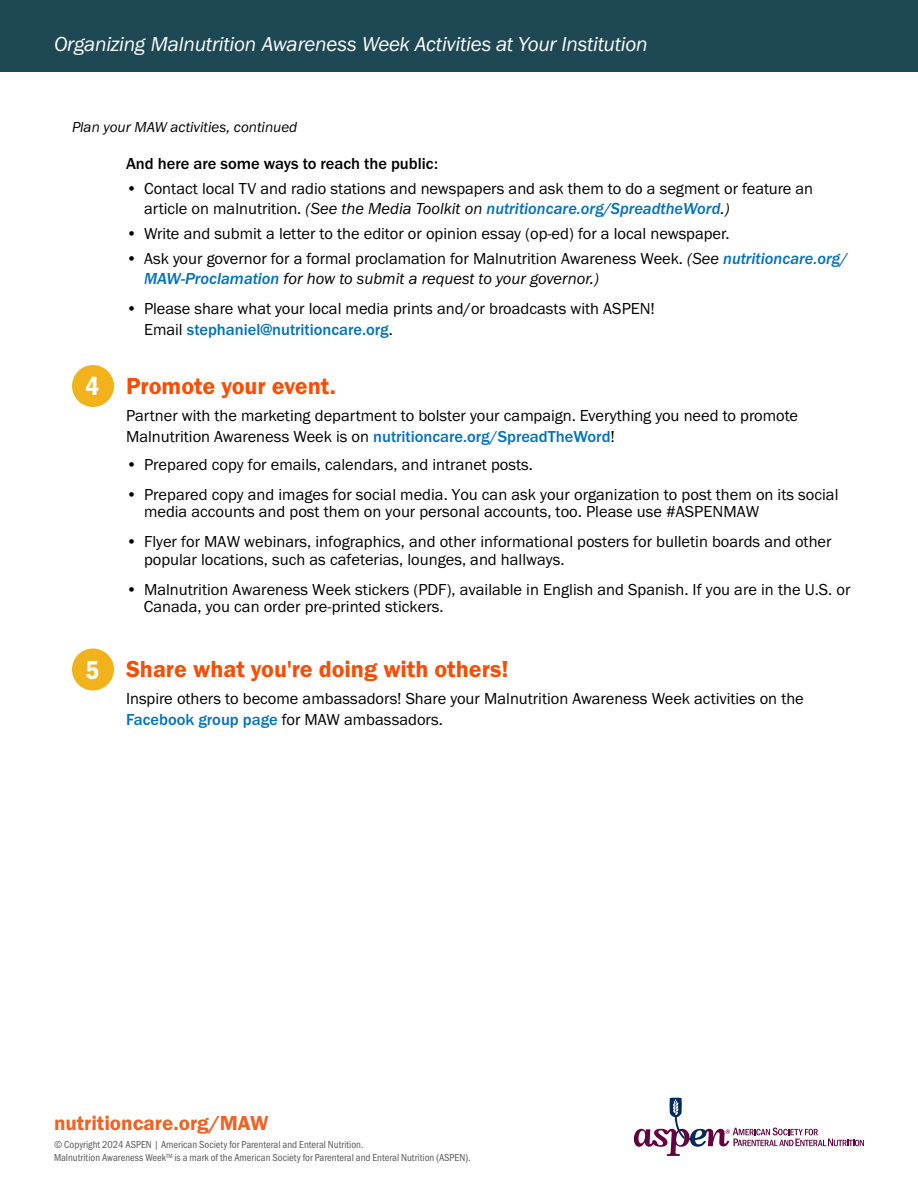
<style>
.page{position:relative;width:918px;height:1188px;background:#fff}
.page>*{position:absolute;margin:0;border:0;box-sizing:border-box;transform-origin:0 0}
.t1{font:24px "Franklin Gothic URW Dem";color:#fc4c02}
.t2{font:21px "Franklin Gothic URW Boo Ita";letter-spacing:-.01em;color:#fff}
.t3{font:21px "Franklin Gothic URW Dem";color:#f16122}
.t4{font:16.5px/17.1px "Franklin Gothic URW Boo";color:#000}
.t5{font:500 16.5px "Franklin Gothic URW";color:#0072bc}
.t6{font:16.5px "Franklin Gothic URW Med Ita";color:#0072bc}
.t7{font:16.5px "Franklin Gothic URW Boo Ita";color:#000}
.t8{font:500 16.5px "Franklin Gothic URW";color:#000}
.t9{font:15px "Franklin Gothic URW Boo Ita";color:#000}
.t10{font:10.5px/12.6px "Franklin Gothic URW Cond";color:#58595b}
.s1{font-family:"Franklin Gothic URW Boo";color:#000}
.s2{font-family:"Franklin Gothic URW Boo Ita";color:#000}
.s3{font-family:"Franklin Gothic URW Boo Ita"}
.s4{font-family:"Franklin Gothic URW Med Ita";color:#0072bc}
.s5{font-family:"Franklin Gothic URW Boo";font-weight:400;color:#000}
.s6{font-family:"Franklin Gothic URW Con Dem";font-size:27px;color:#fff}
.s7{font-family:"Franklin Gothic URW";font-weight:500;color:#0072bc}
</style>
<div class="page">
<svg style="left:634px;top:1098px;width:230px;height:58px"></svg>
<div style="left:0;top:0;width:918px;height:72px;background:#1d4854"></div>
<div style="left:72px;top:365px;width:42px;height:42px;background:#f2b21c;border-radius:50%"></div>
<div style="left:72px;top:649px;width:42px;height:42px;background:#f2b21c;border-radius:50%"></div>
<p class="t2" style="left:54px;top:30px;width:595px">Organizing Malnutrition Awareness Week Activities at Your Institution</p>
<p class="t9" style="left:72px;top:117px;width:227px">Plan your MAW activities, continued</p>
<p class="t8" style="left:126px;top:153px;width:314px">And here are some ways to reach the public:</p>
<p class="t4" style="left:126px;top:180px;width:689px">• Contact local TV and radio stations and newspapers and ask them to do a segment or feature an</p>
<p class="t6" style="left:144px;top:198px;width:587px"><span class="s1">article on malnutrition.</span> <span class="s2">(See the Media Toolkit on</span> nutritioncare.org/SpreadtheWord<span class="s2">.)</span></p>
<p class="t4" style="left:126px;top:225px;width:605px">• Write and submit a letter to the editor or opinion essay (op-ed) for a local newspaper.</p>
<p class="t4" style="left:126px;top:250px;width:723px">• Ask your governor for a formal proclamation for Malnutrition Awareness Week. <span class="s3">(See</span> <span class="s4">nutritioncare.org/</span></p>
<p class="t7" style="left:144px;top:268px;width:457px"><span class="s4">MAW-Proclamation</span> for how to submit a request to your governor.)</p>
<p class="t4" style="left:126px;top:300px;width:530px">• Please share what your local media prints and/or broadcasts with ASPEN!</p>
<p class="t5" style="left:144px;top:319px;width:250px"><span class="s5">Email</span> stephaniel@nutritioncare.org<span class="s5">.</span></p>
<h1 class="t1" style="left:85px;top:371px;width:252px"><span class="s6">4</span> Promote your event.</h1>
<p class="t4" style="left:126px;top:406px;width:674px">Partner with the marketing department to bolster your campaign. Everything you need to promote</p>
<p class="t5" style="left:126px;top:426px;width:490px"><span class="s5">Malnutrition Awareness Week is on</span> nutritioncare.org/SpreadTheWord<span class="s5">!</span></p>
<p class="t4" style="left:126px;top:456px;width:409px">• Prepared copy for emails, calendars, and intranet posts.</p>
<p class="t4" style="left:144px;top:486px;width:696px;text-indent:-18px">• Prepared copy and images for social media. You can ask your organization to post them on its social media accounts and post them on your personal accounts, too. Please use #ASPENMAW</p>
<p class="t4" style="left:144px;top:533px;width:689px;text-indent:-18px">• Flyer for MAW webinars, infographics, and other informational posters for bulletin boards and other popular locations, such as cafeterias, lounges, and hallways.</p>
<p class="t4" style="left:144px;top:581px;width:708px;text-indent:-18px">• Malnutrition Awareness Week stickers (PDF), available in English and Spanish. If you are in the U.S. or<br>Canada, you can order pre-printed stickers.</p>
<h1 class="t1" style="left:85px;top:654px;width:425px"><span class="s6">5</span> Share what you're doing with others!</h1>
<p class="t4" style="left:126px;top:688px;width:679px;line-height:21px">Inspire others to become ambassadors! Share your Malnutrition Awareness Week activities on the<br><span class="s7">Facebook group page</span> for MAW ambassadors.</p>
<p class="t3" style="left:54px;top:1110px;width:216px">nutritioncare.org/MAW</p>
<p class="t10" style="left:54px;top:1138px;width:418px">© Copyright 2024 ASPEN | American Society for Parenteral and Enteral Nutrition.<br>Malnutrition Awareness Week<sup>TM</sup> is a mark of the American Society for Parenteral and Enteral Nutrition (ASPEN).</p>
</div>
